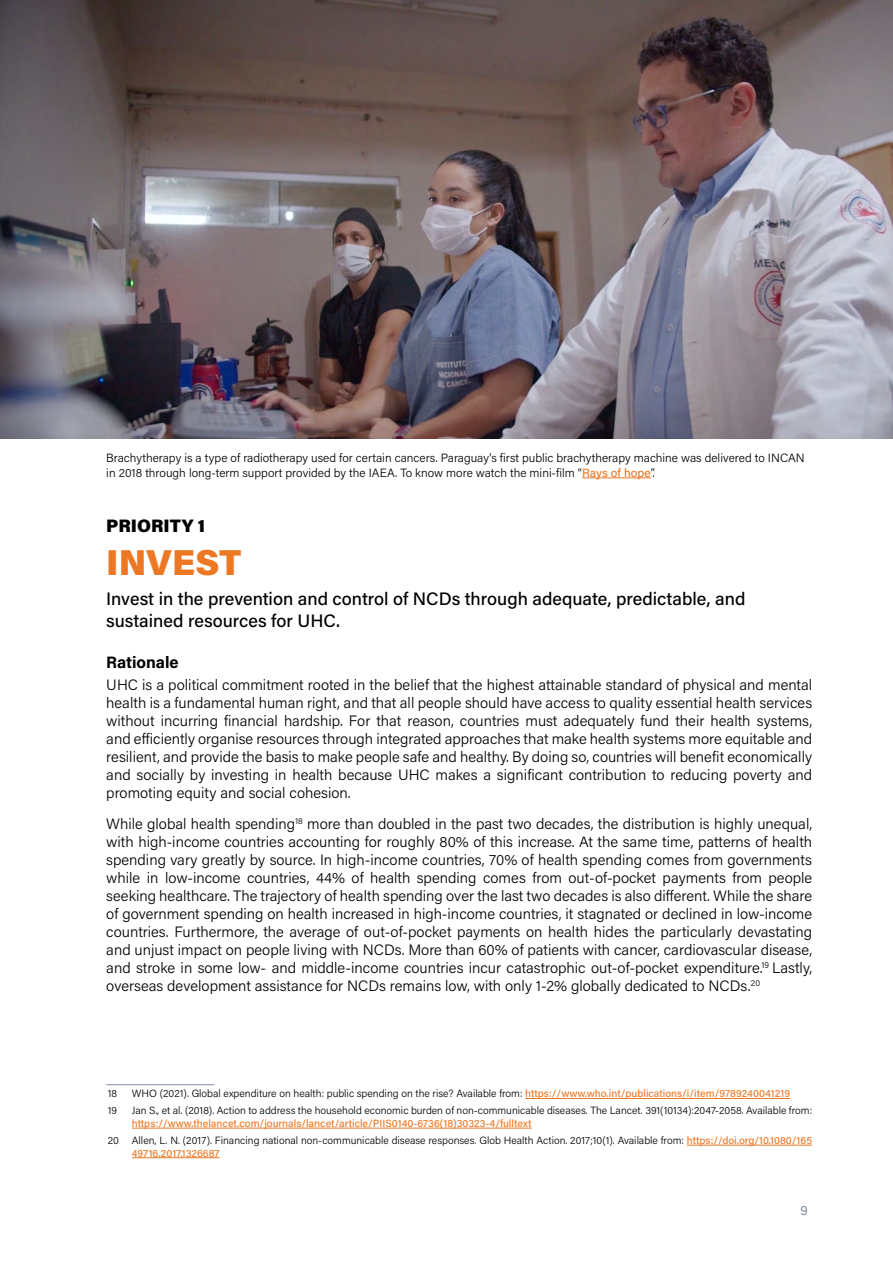
<style>
.page{position:relative;width:893px;height:1263px;background:#fff}
.page>*{position:absolute;margin:0;border:0;box-sizing:border-box;transform-origin:0 0}
.Prioriy{font:900 36px "Acumin Pro";letter-spacing:.005em;color:#ed7824}
.Destacado{font:500 18px/21.6px "Acumin Pro";color:#000}
.Priorit_numero{font:900 18px "Acumin Pro";color:#000}
.TIT_04{font:700 16.5px "Acumin Pro";color:#000}
.TXT{font:300 15px/18px "Acumin Pro";color:#000;text-align:justify}
.t1{font:13.5px "Acumin Pro";color:#7e8ba0}
.TXT-2{font:300 12px/14.4px "Acumin Pro";color:#000}
.Referencias{font:300 10.5px/12.6px "Acumin Pro";color:#000}
.s1{font-weight:500;color:#ed7824}
</style>
<div class="page">
<hr style="left:106px;top:1084px;width:108px;height:1px;background:#7e8ba0">
<hr style="left:525px;top:1098px;width:265px;height:1px;background:#ed7824">
<hr style="left:132px;top:1128px;width:400px;height:1px;background:#ed7824">
<hr style="left:687px;top:1145px;width:125px;height:1px;background:#ed7824">
<hr style="left:132px;top:1157px;width:88px;height:1px;background:#ed7824">
<img style="left:0;top:0;width:893px;height:438px">
<hr style="left:582px;top:478px;width:69px;height:1px;background:#ed7824">
<p class="TXT-2" style="left:106px;top:450px;width:700px">Brachytherapy is a type of radiotherapy used for certain cancers. Paraguay's first public brachytherapy machine was delivered to INCAN in 2018 through long-term support provided by the IAEA. To know more watch the mini-film “<span class="s1">Rays of hope</span>”.</p>
<p class="Priorit_numero" style="left:106px;top:513px;width:100px">PRIORITY 1</p>
<p class="Prioriy" style="left:106px;top:537px;width:137px">INVEST</p>
<p class="Destacado" style="left:106px;top:587px;width:641px">Invest in the prevention and control of NCDs through adequate, predictable, and sustained resources for UHC.</p>
<p class="TIT_04" style="left:106px;top:651px;width:74px">Rationale</p>
<p class="TXT" style="left:106px;top:675px;width:707px">UHC is a political commitment rooted in the belief that the highest attainable standard of physical and mental health is a fundamental human right, and that all people should have access to quality essential health services without incurring financial hardship. For that reason, countries must adequately fund their health systems, and efficiently organise resources through integrated approaches that make health systems more equitable and resilient, and provide the basis to make people safe and healthy. By doing so, countries will benefit economically and socially by investing in health because UHC makes a significant contribution to reducing poverty and promoting equity and social cohesion.</p>
<p class="TXT" style="left:106px;top:814px;width:707px">While global health spending<sup>18</sup> more than doubled in the past two decades, the distribution is highly unequal, with high-income countries accounting for roughly 80% of this increase. At the same time, patterns of health spending vary greatly by source. In high-income countries, 70% of health spending comes from governments while in low-income countries, 44% of health spending comes from out-of-pocket payments from people seeking healthcare. The trajectory of health spending over the last two decades is also different. While the share of government spending on health increased in high-income countries, it stagnated or declined in low-income countries. Furthermore, the average of out-of-pocket payments on health hides the particularly devastating and unjust impact on people living with NCDs. More than 60% of patients with cancer, cardiovascular disease, and stroke in some low- and middle-income countries incur catastrophic out-of-pocket expenditure.<sup>19</sup> Lastly, overseas development assistance for NCDs remains low, with only 1-2% globally dedicated to NCDs.<sup>20</sup></p>
<p class="Referencias" style="left:108px;top:1087px;width:11px">18</p>
<p class="Referencias" style="left:132px;top:1087px;width:660px">WHO (2021). Global expenditure on health: public spending on the rise? Available from: <span class="s1">https://www.who.int/publications/i/item/9789240041219</span></p>
<p class="Referencias" style="left:108px;top:1104px;width:11px">19</p>
<p class="Referencias" style="left:132px;top:1104px;width:682px">Jan S., et al. (2018). Action to address the household economic burden of non-communicable diseases. The Lancet. 391(10134):2047-2058. Available from: <span class="s1">https://www.thelancet.com/journals/lancet/article/PIIS0140-6736(18)30323-4/fulltext</span></p>
<p class="Referencias" style="left:132px;top:1134px;width:682px;text-indent:-24px">20 Allen, L. N. (2017). Financing national non-communicable disease responses. Glob Health Action. 2017;10(1). Available from: <span class="s1">https://doi.org/10.1080/165<br>49716.2017.1326687</span></p>
<p class="t1" style="left:801px;top:1201px;width:9px">9</p>
</div>
